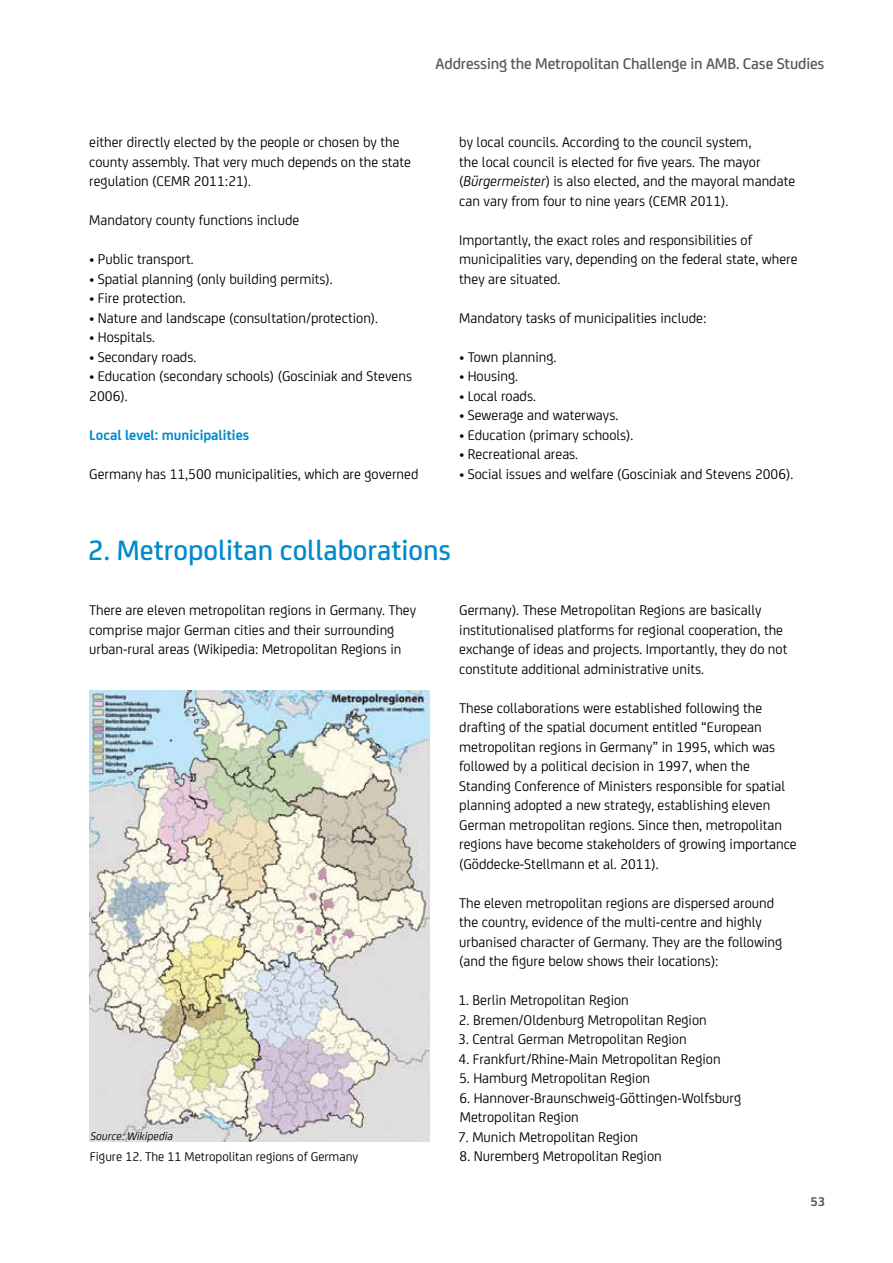
<style>
.page{position:relative;width:893px;height:1263px;background:#fff}
.page>*{position:absolute;margin:0;border:0;box-sizing:border-box;transform-origin:0 0}
.t1{font:500 30px "FS Joey";color:#008bcb}
.t2{font:500 16.5px "FS Joey";letter-spacing:-.01em;color:#575756}
.t3{font:15px/19.5px "FS Joey";color:#000}
.t4{font:700 15px "FS Joey";color:#008bcb}
.t5{font:13.5px "FS Joey";color:#000}
.t6{font:700 13.5px "FS Joey";color:#575756}
.t7{font:italic 12px "FS Joey";color:#000}
.s1{font-style:italic}
</style>
<div class="page">
<img style="left:89px;top:690px;width:340px;height:452px">
<p class="t2" style="left:436px;top:51px;width:390px">Addressing the Metropolitan Challenge in AMB. Case Studies</p>
<p class="t3" style="left:89px;top:131px;width:323px">either directly elected by the people or chosen by the county assembly. That very much depends on the state regulation (CEMR 2011:21).</p>
<p class="t3" style="left:89px;top:209px;width:212px">Mandatory county functions include</p>
<p class="t3" style="left:89px;top:248px;width:106px">• Public transport.</p>
<p class="t3" style="left:89px;top:268px;width:245px">• Spatial planning (only building permits).</p>
<p class="t3" style="left:89px;top:287px;width:98px">• Fire protection.</p>
<p class="t3" style="left:89px;top:307px;width:290px">• Nature and landscape (consultation/protection).</p>
<p class="t3" style="left:89px;top:326px;width:67px">• Hospitals.</p>
<p class="t3" style="left:89px;top:346px;width:108px">• Secondary roads.</p>
<p class="t3" style="left:89px;top:365px;width:324px">• Education (secondary schools) (Gosciniak and Stevens<br>2006).</p>
<p class="t4" style="left:89px;top:423px;width:161px">Local level: municipalities</p>
<p class="t3" style="left:89px;top:463px;width:331px">Germany has 11,500 municipalities, which are governed</p>
<p class="t3" style="left:459px;top:131px;width:337px">by local councils. According to the council system,<br>the local council is elected for five years. The mayor (<span class="s1">Bürgermeister</span>) is also elected, and the mayoral mandate can vary from four to nine years (CEMR 2011).</p>
<p class="t3" style="left:459px;top:229px;width:340px">Importantly, the exact roles and responsibilities of municipalities vary, depending on the federal state, where they are situated.</p>
<p class="t3" style="left:459px;top:307px;width:249px">Mandatory tasks of municipalities include:</p>
<p class="t3" style="left:459px;top:346px;width:99px">• Town planning.</p>
<p class="t3" style="left:459px;top:365px;width:60px">• Housing.</p>
<p class="t3" style="left:459px;top:385px;width:78px">• Local roads.</p>
<p class="t3" style="left:459px;top:404px;width:160px">• Sewerage and waterways.</p>
<p class="t3" style="left:459px;top:424px;width:176px">• Education (primary schools).</p>
<p class="t3" style="left:459px;top:443px;width:120px">• Recreational areas.</p>
<p class="t3" style="left:459px;top:463px;width:336px">• Social issues and welfare (Gosciniak and Stevens 2006).</p>
<h1 class="t1" style="left:88px;top:528px;width:365px">2. Metropolitan collaborations</h1>
<p class="t3" style="left:89px;top:599px;width:328px">There are eleven metropolitan regions in Germany. They comprise major German cities and their surrounding urban-rural areas (Wikipedia: Metropolitan Regions in</p>
<p class="t7" style="left:90px;top:1127px;width:84px">Source: Wikipedia</p>
<p class="t3" style="left:459px;top:599px;width:330px">Germany). These Metropolitan Regions are basically institutionalised platforms for regional cooperation, the exchange of ideas and projects. Importantly, they do not constitute additional administrative units.</p>
<p class="t3" style="left:459px;top:697px;width:339px">These collaborations were established following the drafting of the spatial document entitled “European metropolitan regions in Germany” in 1995, which was followed by a political decision in 1997, when the Standing Conference of Ministers responsible for spatial planning adopted a new strategy, establishing eleven German metropolitan regions. Since then, metropolitan regions have become stakeholders of growing importance (Göddecke-Stellmann et al. 2011).</p>
<p class="t3" style="left:459px;top:892px;width:324px">The eleven metropolitan regions are dispersed around the country, evidence of the multi-centre and highly urbanised character of Germany. They are the following (and the figure below shows their locations):</p>
<p class="t3" style="left:458px;top:989px;width:172px">1. Berlin Metropolitan Region</p>
<p class="t3" style="left:459px;top:1009px;width:249px">2. Bremen/Oldenburg Metropolitan Region</p>
<p class="t3" style="left:458px;top:1028px;width:230px">3. Central German Metropolitan Region</p>
<p class="t3" style="left:459px;top:1048px;width:264px">4. Frankfurt/Rhine-Main Metropolitan Region</p>
<p class="t3" style="left:459px;top:1067px;width:192px">5. Hamburg Metropolitan Region</p>
<p class="t3" style="left:459px;top:1087px;width:283px">6. Hannover-Braunschweig-Göttingen-Wolfsburg<br>Metropolitan Region</p>
<p class="t3" style="left:458px;top:1126px;width:181px">7. Munich Metropolitan Region</p>
<p class="t5" style="left:90px;top:1147px;width:270px">Figure 12. The 11 Metropolitan regions of Germany</p>
<p class="t3" style="left:459px;top:1145px;width:204px">8. Nuremberg Metropolitan Region</p>
<p class="t6" style="left:811px;top:1192px;width:16px">53</p>
</div>
